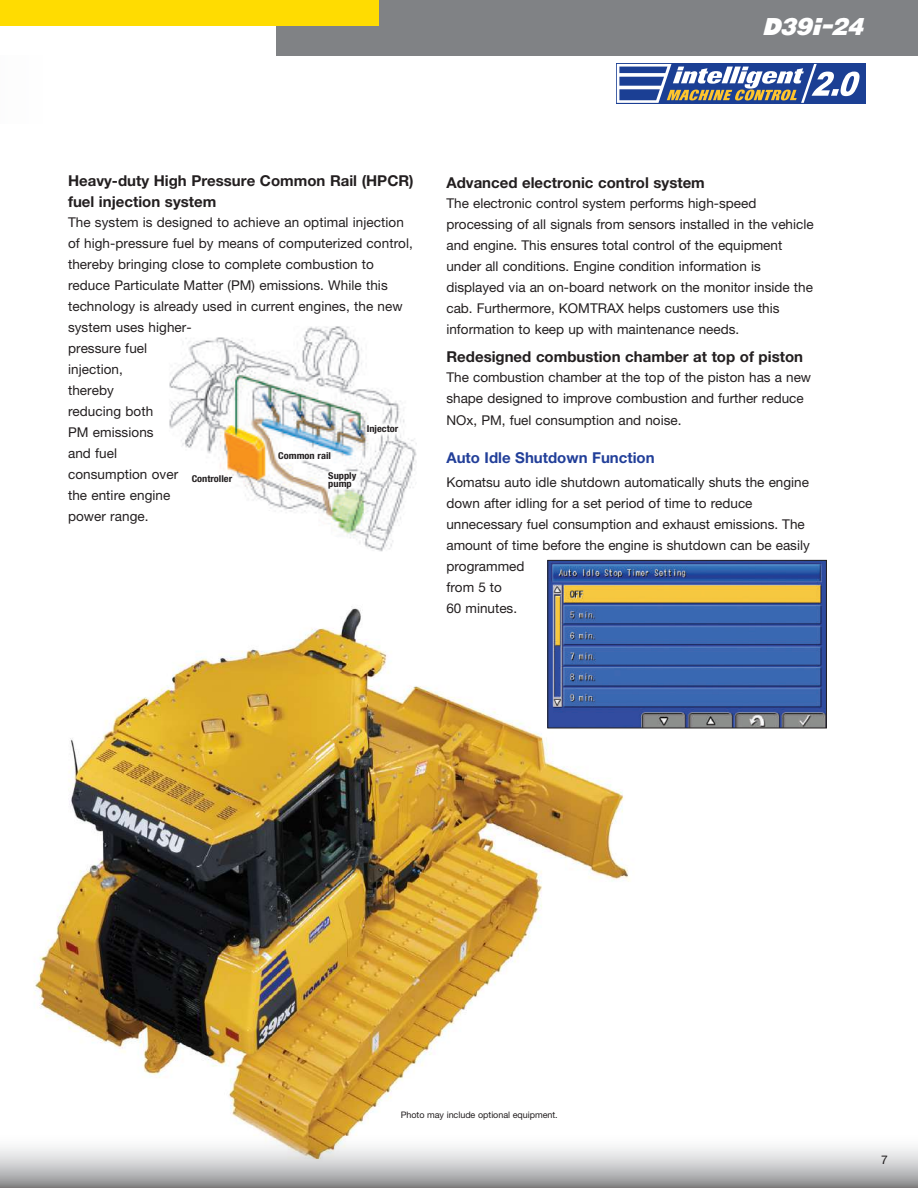
<style>
.page{position:relative;width:918px;height:1188px;background:#fff}
.page>*{position:absolute;margin:0;border:0;box-sizing:border-box;transform-origin:0 0}
.t1{font:italic 22.5px "Komatsu VI";letter-spacing:-.02em;color:#fff}
.t2{font:700 15px/21px "Helvetica Neue LT Pro";color:#231f20}
.t3{font:700 15px "Helvetica Neue LT Pro";color:#223f99}
.t4{font:13.5px/21px "Helvetica Neue LT Pro";color:#231f20}
.t5{font:12px "Helvetica Neue LT Pro";color:#231f20}
.t6{font:700 condensed 9.45px/20px "Helvetica Neue";color:#231f20;scale:1.1 1}
.t7{font:9px "Helvetica Neue LT Pro";letter-spacing:-.005em;color:#231f20}
</style>
<div class="page">
<div style="left:276px;top:0;width:642px;height:55px;background:#808285"></div>
<div style="left:0;top:0;width:378px;height:25px;background:#ffdc01"></div>
<img style="left:34px;top:606px;width:642px;height:527px">
<img style="left:169px;top:326px;width:248px;height:226px">
<img style="left:549px;top:562px;width:276px;height:164px">
<div style="left:547px;top:560px;width:280px;height:168px;border:1px solid #231f20"></div>
<div style="left:616px;top:63px;width:249px;height:41px;background:#1b3f94"></div>
<svg style="left:617px;top:64px;width:243px;height:39px"></svg>
<svg style="left:0;top:1133px;width:918px;height:55px"></svg>
<h1 class="t1" style="left:763px;top:15px;width:102px">D39i-24</h1>
<p class="t2" style="left:68px;top:170px;width:347px">Heavy-duty High Pressure Common Rail (HPCR) fuel injection system</p>
<p class="t4" style="left:68px;top:211px;width:346px">The system is designed to achieve an optimal injection of high-pressure fuel by means of computerized control, thereby bringing close to complete combustion to reduce Particulate Matter (PM) emissions. While this technology is already used in current engines, the new system uses higher-<br>pressure fuel<br>injection,<br>thereby<br>reducing both<br>PM emissions<br>and fuel<br>consumption over<br>the entire engine<br>power range.</p>
<p class="t6" style="left:367px;top:419px;width:30px">Injector</p>
<p class="t6" style="left:328px;top:445px;width:27px;text-indent:-50px">Common rail<br>Supply</p>
<p class="t6" style="left:328px;top:474px;width:23px">pump</p>
<p class="t6" style="left:192px;top:469px;width:38px">Controller</p>
<p class="t2" style="left:446px;top:172px;width:260px">Advanced electronic control system</p>
<p class="t4" style="left:446px;top:192px;width:369px">The electronic control system performs high-speed processing of all signals from sensors installed in the vehicle and engine. This ensures total control of the equipment under all conditions. Engine condition information is displayed via an on-board network on the monitor inside the cab. Furthermore, KOMTRAX helps customers use this information to keep up with maintenance needs.</p>
<p class="t2" style="left:446px;top:346px;width:358px">Redesigned combustion chamber at top of piston</p>
<p class="t4" style="left:446px;top:366px;width:366px">The combustion chamber at the top of the piston has a new shape designed to improve combustion and further reduce</p>
<p class="t4" style="left:446px;top:410px;width:236px">NOx, PM, fuel consumption and noise.</p>
<p class="t3" style="left:446px;top:448px;width:210px">Auto Idle Shutdown Function</p>
<p class="t4" style="left:446px;top:471px;width:365px">Komatsu auto idle shutdown automatically shuts the engine down after idling for a set period of time to reduce unnecessary fuel consumption and exhaust emissions. The amount of time before the engine is shutdown can be easily programmed<br>from 5 to<br>60 minutes.</p>
<p class="t7" style="left:401px;top:1110px;width:159px">Photo may include optional equipment.</p>
<p class="t5" style="left:881px;top:1153px;width:8px">7</p>
</div>
